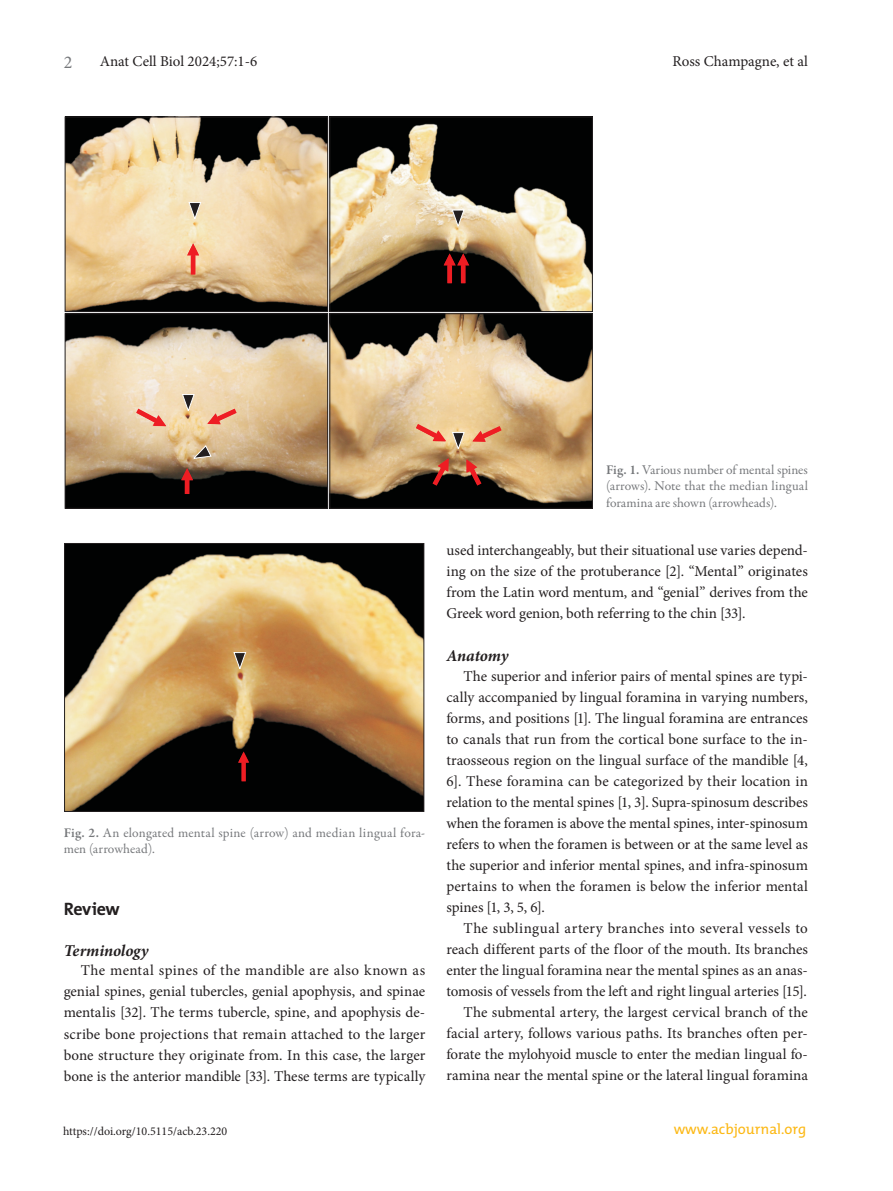
<style>
.page{position:relative;width:893px;height:1191px;background:#fff}
.page>*{position:absolute;margin:0;border:0;box-sizing:border-box;transform-origin:0 0}
.t1{font:700 18px "The Mix";letter-spacing:-.02em;color:#231f20}
.t2{font:18px "Minion Pro";color:#76787b}
.t3{font:italic 700 16.5px "Minion Pro";letter-spacing:-.01em;color:#231f20}
.t4{font:15px/21px "Minion Pro";color:#231f20;text-align:justify}
.t5{font:14.7px "The Mix";color:#fcb814}
.t6{font:13.5px/16.2px "Garamond Premr Pro";letter-spacing:.01em;color:#76787b;text-align:justify}
.t7{font:12px "Minion Pro";color:#231f20}
.s1{font-weight:600}
</style>
<div class="page">
<svg style="left:65px;top:116px;width:528px;height:393px;background:#99876a"></svg>
<svg style="left:451px;top:209px;width:14px;height:18px"></svg>
<svg style="left:188px;top:201px;width:14px;height:19px"></svg>
<svg style="left:181px;top:393px;width:14px;height:19px"></svg>
<svg style="left:193px;top:444px;width:19px;height:15px"></svg>
<div style="left:447px;top:265px;width:5px;height:18px;background:#ee1d23"></div>
<div style="left:461px;top:265px;width:5px;height:18px;background:#ee1d23"></div>
<svg style="left:444px;top:253px;width:25px;height:12px"></svg>
<hr style="left:191px;top:255px;width:4px;height:19px;background:#ee1d23">
<svg style="left:187px;top:243px;width:12px;height:12px"></svg>
<svg style="left:207px;top:404px;width:35px;height:21px"></svg>
<svg style="left:131px;top:404px;width:35px;height:23px"></svg>
<hr style="left:185px;top:480px;width:4px;height:14px;background:#ee1d23">
<svg style="left:181px;top:468px;width:12px;height:12px"></svg>
<svg style="left:472px;top:422px;width:35px;height:20px"></svg>
<svg style="left:411px;top:420px;width:54px;height:30px;background:#e0b085"></svg>
<svg style="left:428px;top:458px;width:21px;height:33px"></svg>
<svg style="left:466px;top:459px;width:20px;height:32px"></svg>
<img style="left:66px;top:545px;width:356px;height:264px">
<div style="left:64px;top:543px;width:360px;height:268px;border:1px solid #231f20"></div>
<svg style="left:233px;top:651px;width:14px;height:19px"></svg>
<svg style="left:242px;top:762px;width:4px;height:19px"></svg>
<svg style="left:238px;top:751px;width:11px;height:11px"></svg>
<p class="t2" style="left:64px;top:50px;width:10px">2</p>
<p class="t4" style="left:100px;top:50px;width:159px">Anat Cell Biol 2024;57:1-6</p>
<p class="t4" style="left:672px;top:50px;width:137px">Ross Champagne, et al</p>
<p class="t6" style="left:64px;top:825px;width:363px"><span class="s1">Fig. 2.</span> An elongated mental spine (arrow) and median lingual fora&shy;men (arrowhead).</p>
<p class="t1" style="left:64px;top:894px;width:58px">Review</p>
<p class="t3" style="left:64px;top:938px;width:86px">Terminology</p>
<p class="t4" style="left:64px;top:960px;width:363px;text-indent:17px">The mental spines of the mandible are also known as genial spines, genial tubercles, genial apophysis, and spinae mentalis [32]. The terms tubercle, spine, and apophysis de&shy;scribe bone projections that remain attached to the larger bone structure they originate from. In this case, the larger bone is the anterior mandible [33]. These terms are typically</p>
<p class="t6" style="left:606px;top:462px;width:203px"><span class="s1">Fig. 1.</span> Various number of mental spines (arrows). Note that the median lingual foramina are shown (arrowheads).</p>
<p class="t4" style="left:446px;top:540px;width:363px">used interchangeably, but their situational use varies depend&shy;ing on the size of the protuberance [2]. “Mental” originates from the Latin word mentum, and “genial” derives from the Greek word genion, both referring to the chin [33].</p>
<p class="t3" style="left:446px;top:644px;width:63px">Anatomy</p>
<p class="t4" style="left:446px;top:666px;width:363px;text-indent:17px">The superior and inferior pairs of mental spines are typi&shy;cally accompanied by lingual foramina in varying numbers, forms, and positions [1]. The lingual foramina are entrances to canals that run from the cortical bone surface to the in&shy;traosseous region on the lingual surface of the mandible [4, 6]. These foramina can be categorized by their location in relation to the mental spines [1, 3]. Supra-spinosum describes when the foramen is above the mental spines, inter-spinosum refers to when the foramen is between or at the same level as the superior and inferior mental spines, and infra-spinosum pertains to when the foramen is below the inferior mental spines [1, 3, 5, 6].</p>
<p class="t4" style="left:446px;top:918px;width:363px;text-align:right">The sublingual artery branches into several vessels to reach different parts of the floor of the mouth. Its branches enter the lingual foramina near the mental spines as an anas&shy;tomosis of vessels from the left and right lingual arteries [15].<br>The submental artery, the largest cervical branch of the facial artery, follows various paths. Its branches often per&shy;forate the mylohyoid muscle to enter the median lingual fo&shy;ramina near the mental spine or the lateral lingual foramina</p>
<p class="t7" style="left:63px;top:1123px;width:166px">https://doi.org/10.5115/acb.23.220</p>
<p class="t5" style="left:674px;top:1117px;width:134px">www.acbjournal.org</p>
</div>
